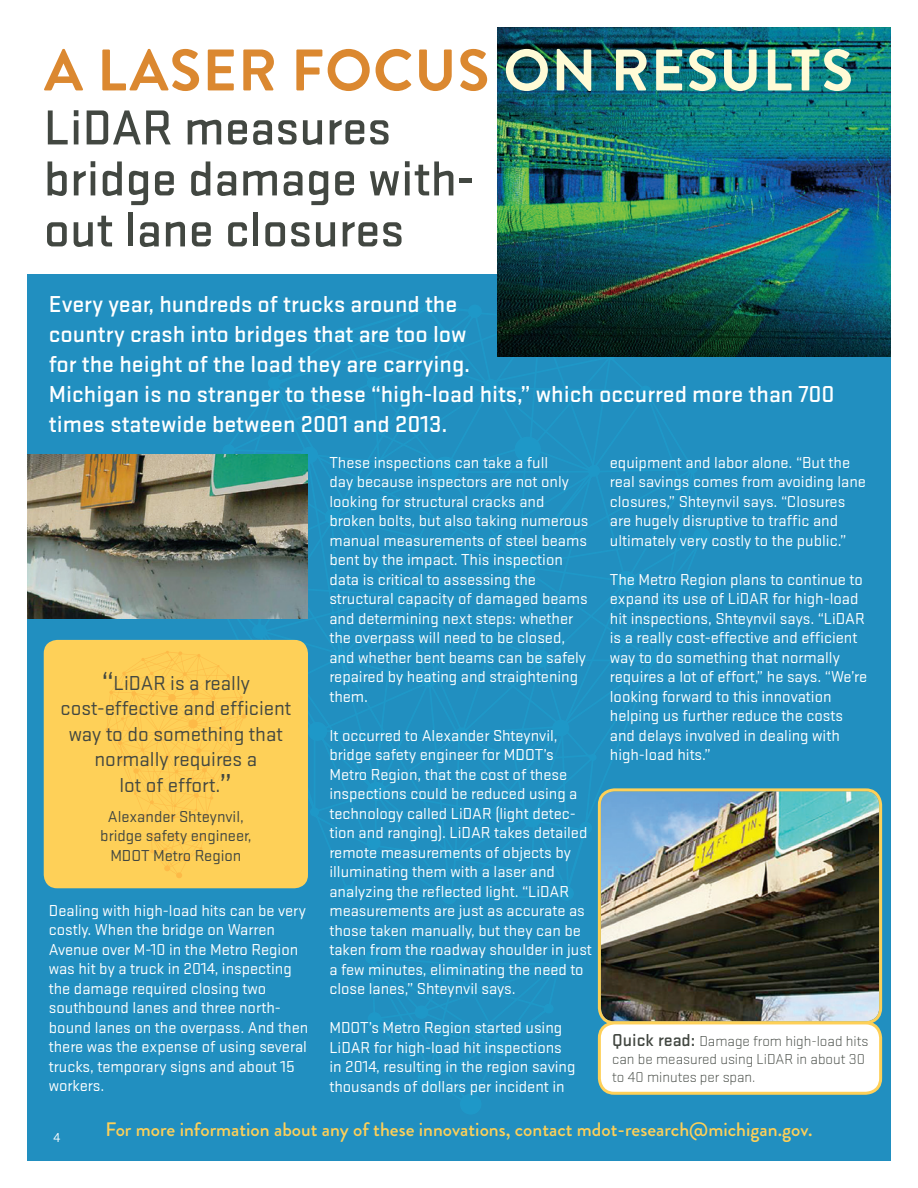
<style>
.page{position:relative;width:918px;height:1188px;background:#fff}
.page>*{position:absolute;margin:0;border:0;box-sizing:border-box;transform-origin:0 0}
.t1{font:700 58.5px "Brandon Grotesque";letter-spacing:.02em;color:#db8830}
.t2{font:500 51px/51px "Stratum 2";color:#424741}
.t3{font:500 24px/30px "Stratum 2";color:#fff}
.Pull_Quote{font:21px/25.5px "Stratum 2";color:#424741;text-align:center}
.t4{font:500 19.5px "Brandon Grotesque";color:#fed058}
.t5{font:16.5px/19.5px "Stratum 2";color:#fff}
.Pull_Quote_Attributi{font:16.5px/19.5px "Stratum 2";color:#424741;text-align:center}
.Call_Out_Text{font:300 15px/18px "Stratum 2";color:#424741}
.t6{font:13.5px "Stratum 2";color:#fff}
.s1{color:#fffbd6}
.s2{font-size:33px}
.s3{font-weight:500;font-size:18px}
</style>
<div class="page">
<div style="left:27px;top:274px;width:864px;height:887px;background:#218fc0"></div>
<div style="left:301px;top:447px;width:17px;height:16px;background:#1e98c8;border-radius:50%"></div>
<div style="left:484px;top:379px;width:14px;height:13px;background:#1e98c8;border-radius:50%"></div>
<div style="left:432px;top:457px;width:27px;height:26px;background:#1e98c8;border-radius:50%"></div>
<div style="left:504px;top:547px;width:33px;height:32px;background:#1e98c8;border-radius:50%"></div>
<div style="left:390px;top:587px;width:13px;height:13px;background:#1e98c8;border-radius:50%"></div>
<div style="left:421px;top:673px;width:15px;height:15px;background:#1e98c8;border-radius:50%"></div>
<div style="left:532px;top:650px;width:18px;height:18px;background:#1e98c8;border-radius:50%"></div>
<div style="left:588px;top:465px;width:12px;height:12px;background:#1e98c8;border-radius:50%"></div>
<div style="left:688px;top:463px;width:10px;height:10px;background:#1e98c8;border-radius:50%"></div>
<div style="left:552px;top:720px;width:17px;height:16px;background:#1e98c8;border-radius:50%"></div>
<div style="left:334px;top:650px;width:12px;height:12px;background:#1e98c8;border-radius:50%"></div>
<div style="left:325px;top:509px;width:16px;height:15px;background:#1e98c8;border-radius:50%"></div>
<div style="left:367px;top:377px;width:12px;height:12px;background:#1e98c8;border-radius:50%"></div>
<div style="left:441px;top:332px;width:7px;height:7px;background:#1e98c8;border-radius:50%"></div>
<div style="left:515px;top:437px;width:26px;height:25px;background:#1e98c8;border-radius:50%"></div>
<div style="left:252px;top:624px;width:15px;height:15px;background:#1e98c8;border-radius:50%"></div>
<div style="left:308px;top:722px;width:19px;height:19px;background:#1e98c8;border-radius:50%"></div>
<div style="left:367px;top:782px;width:19px;height:19px;background:#1e98c8;border-radius:50%"></div>
<div style="left:456px;top:728px;width:12px;height:12px;background:#1e98c8;border-radius:50%"></div>
<div style="left:616px;top:571px;width:20px;height:20px;background:#1e98c8;border-radius:50%"></div>
<div style="left:524px;top:811px;width:17px;height:16px;background:#1e98c8;border-radius:50%"></div>
<div style="left:453px;top:853px;width:8px;height:8px;background:#1e98c8;border-radius:50%"></div>
<div style="left:342px;top:885px;width:14px;height:13px;background:#1e98c8;border-radius:50%"></div>
<div style="left:365px;top:951px;width:14px;height:13px;background:#1e98c8;border-radius:50%"></div>
<div style="left:447px;top:954px;width:20px;height:20px;background:#1e98c8;border-radius:50%"></div>
<div style="left:552px;top:957px;width:14px;height:14px;background:#1e98c8;border-radius:50%"></div>
<div style="left:415px;top:1006px;width:13px;height:13px;background:#1e98c8;border-radius:50%"></div>
<div style="left:368px;top:1012px;width:13px;height:14px;background:#1e98c8;border-radius:50%"></div>
<div style="left:544px;top:1004px;width:10px;height:9px;background:#1e98c8;border-radius:50%"></div>
<div style="left:490px;top:1034px;width:22px;height:21px;background:#1e98c8;border-radius:50%"></div>
<div style="left:418px;top:1069px;width:21px;height:21px;background:#1e98c8;border-radius:50%"></div>
<div style="left:460px;top:1094px;width:21px;height:21px;background:#1e98c8;border-radius:50%"></div>
<div style="left:442px;top:890px;width:15px;height:14px;background:#1e98c8;border-radius:50%"></div>
<div style="left:526px;top:866px;width:9px;height:9px;background:#1e98c8;border-radius:50%"></div>
<div style="left:367px;top:836px;width:14px;height:14px;background:#1e98c8;border-radius:50%"></div>
<div style="left:375px;top:460px;width:7px;height:7px;background:#1e98c8;border-radius:50%"></div>
<div style="left:268px;top:377px;width:12px;height:12px;background:#1e98c8;border-radius:50%"></div>
<div style="left:649px;top:655px;width:8px;height:8px;background:#1e98c8;border-radius:50%"></div>
<div style="left:693px;top:528px;width:17px;height:16px;background:#1e98c8;border-radius:50%"></div>
<div style="left:424px;top:302px;width:10px;height:10px;background:#1e98c8;border-radius:50%"></div>
<div style="left:336px;top:328px;width:12px;height:11px;background:#1e98c8;border-radius:50%"></div>
<div style="left:310px;top:807px;width:9px;height:9px;background:#1e98c8;border-radius:50%"></div>
<div style="left:516px;top:754px;width:8px;height:8px;background:#1e98c8;border-radius:50%"></div>
<div style="left:590px;top:754px;width:7px;height:7px;background:#1e98c8;border-radius:50%"></div>
<div style="left:580px;top:822px;width:12px;height:12px;background:#1e98c8;border-radius:50%"></div>
<div style="left:559px;top:886px;width:15px;height:15px;background:#1e98c8;border-radius:50%"></div>
<div style="left:640px;top:386px;width:11px;height:11px;background:#1e98c8;border-radius:50%"></div>
<div style="left:468px;top:305px;width:14px;height:13px;background:#1e98c8;border-radius:50%"></div>
<img style="left:498px;top:27px;width:393px;height:329px">
<img style="left:27px;top:455px;width:281px;height:164px">
<div style="left:44px;top:640px;width:264px;height:248px;background:#fed058;border-radius:14px"></div>
<svg style="left:149px;top:832px;width:57px;height:46px"></svg>
<svg style="left:105px;top:651px;width:141px;height:168px"></svg>
<img style="left:602px;top:792px;width:276px;height:228px">
<div style="left:598px;top:788px;width:284px;height:236px;border:3px solid #fed058;border-radius:15px"></div>
<div style="left:599px;top:1023px;width:282px;height:70px;background:#fff;border-radius:15px"></div>
<div style="left:598px;top:1021px;width:284px;height:74px;border:3px solid #fed058;border-radius:15px"></div>
<p class="t1" style="left:44px;top:29px;width:810px">A LASER FOCUS <span class="s1">ON RESULTS</span></p>
<p class="t2" style="left:44px;top:100px;width:432px">LiDAR measures bridge damage with&shy;out lane closures</p>
<p class="t3" style="left:49px;top:288px;width:787px">Every year, hundreds of trucks around the<br>country crash into bridges that are too low<br>for the height of the load they are carrying.<br>Michigan is no stranger to these “high-load hits,” which occurred more than 700 times statewide between 2001 and 2013.</p>
<p class="Pull_Quote" style="left:61px;top:669px;width:232px"><span class="s2">“</span>LiDAR is a really cost-effective and efficient way to do something that normally requires a<br>lot of effort.<span class="s2">”</span></p>
<p class="Pull_Quote_Attributi" style="left:100px;top:806px;width:153px">Alexander Shteynvil, bridge safety engineer,<br>MDOT Metro Region</p>
<p class="t5" style="left:49px;top:900px;width:261px">Dealing with high-load hits can be very costly. When the bridge on Warren Avenue over M-10 in the Metro Region was hit by a truck in 2014, inspecting the damage required closing two southbound lanes and three north&shy;bound lanes on the overpass. And then there was the expense of using several trucks, temporary signs and about 15 workers.</p>
<p class="t5" style="left:329px;top:452px;width:261px">These inspections can take a full<br>day because inspectors are not only looking for structural cracks and broken bolts, but also taking numerous manual measurements of steel beams bent by the impact. This inspection data is critical to assessing the structural capacity of damaged beams and determining next steps: whether the overpass will need to be closed, and whether bent beams can be safely repaired by heating and straightening them.</p>
<p class="t5" style="left:329px;top:725px;width:264px">It occurred to Alexander Shteynvil, bridge safety engineer for MDOT’s Metro Region, that the cost of these inspections could be reduced using a technology called LiDAR (light detec&shy;tion and ranging). LiDAR takes detailed remote measurements of objects by illuminating them with a laser and analyzing the reflected light. “LiDAR measurements are just as accurate as those taken manually, but they can be taken from the roadway shoulder in just a few minutes, eliminating the need to close lanes,” Shteynvil says.</p>
<p class="t5" style="left:329px;top:1017px;width:248px">MDOT’s Metro Region started using LiDAR for high-load hit inspections in 2014, resulting in the region saving thousands of dollars per incident in</p>
<p class="t5" style="left:610px;top:452px;width:258px">equipment and labor alone. “But the real savings comes from avoiding lane closures,” Shteynvil says. “Closures are hugely disruptive to traffic and ultimately very costly to the public.”</p>
<p class="t5" style="left:610px;top:569px;width:259px">The Metro Region plans to continue to expand its use of LiDAR for high-load hit inspections, Shteynvil says. “LiDAR is a really cost-effective and efficient way to do something that normally requires a lot of effort,” he says. “We’re looking forward to this innovation helping us further reduce the costs and delays involved in dealing with high-load hits.”</p>
<p class="Call_Out_Text" style="left:612px;top:1032px;width:258px"><span class="s3">Quick read:</span> Damage from high-load hits can be measured using LiDAR in about 30 to 40 minutes per span.</p>
<p class="t6" style="left:53px;top:1129px;width:8px">4</p>
<p class="t4" style="left:105px;top:1116px;width:709px">For more information about any of these innovations, contact mdot-research@michigan.gov.</p>
</div>
